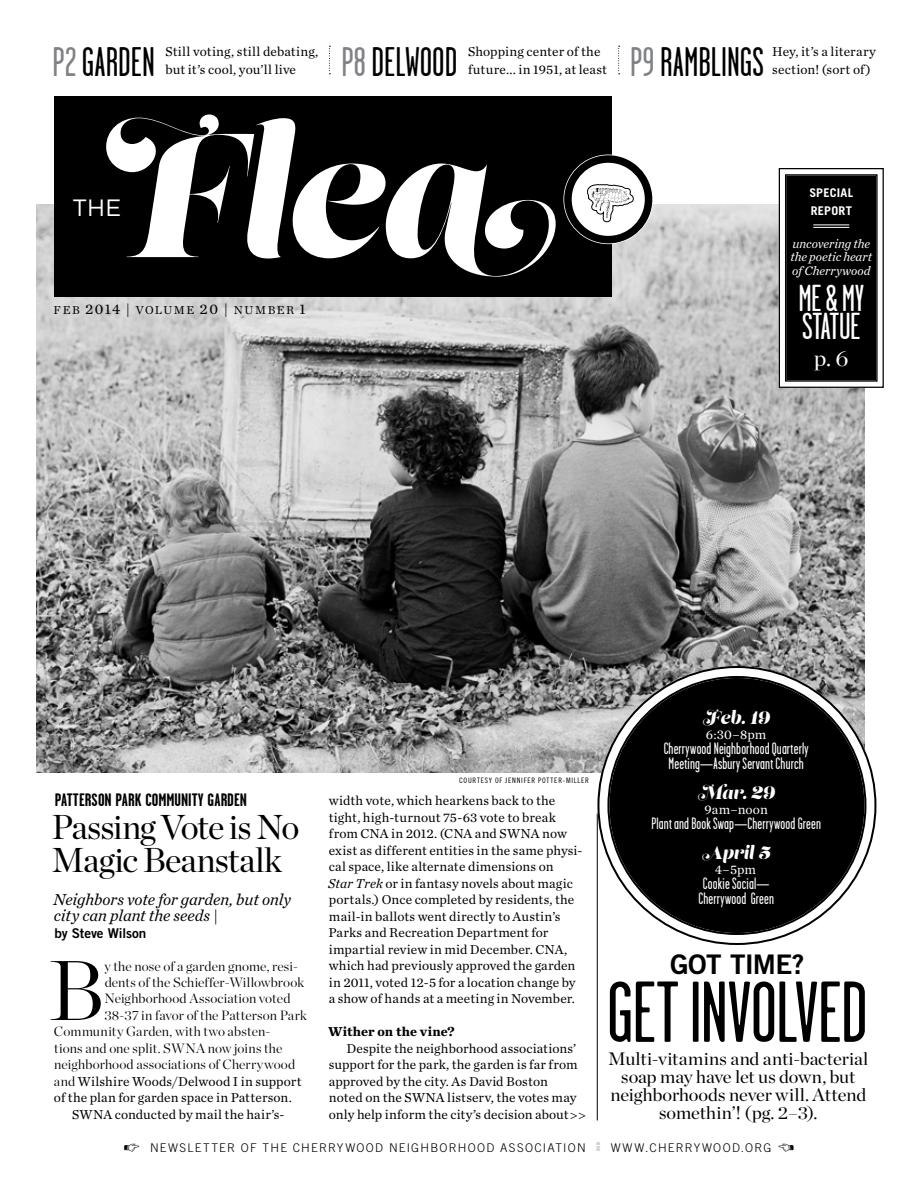
<style>
.page{position:relative;width:918px;height:1188px;background:#fff}
.page>*{position:absolute;margin:0;border:0;box-sizing:border-box;transform-origin:0 0}
.t1{font:86.25px "Garage Gothic";letter-spacing:-.01em;color:#000}
.t2{font:300 84.45px "Chronicle Display";color:#000}
.t3{font:41.25px "Garage Gothic";letter-spacing:.01em;color:#000}
.t4{font:37.5px/28.5px "Garage Gothic";letter-spacing:-.015em;color:#fff}
.t5{font:34.5px/33px "Chronicle Display";letter-spacing:-.025em;color:#000}
.t6{font:27px "Trade Gothic Bold Two";letter-spacing:-.025em;color:#000}
.t7{font:23.7px "Gotham HTF";color:#fff}
.t8{font:22.5px "Chronicle Display";color:#fff}
.t9{font:18px/18px "Chronicle Display";letter-spacing:-.005em;color:#000;text-align:center}
.t10{font:700 18px "Garage Gothic";color:#000}
.t11{font:18px "Lust Script";letter-spacing:.01em;color:#fff}
.t12{font:16.5px/15px "Garage Gothic";letter-spacing:.01em;color:#fff}
.t13{font:italic 16.5px/16.5px "Chronicle Text O1";letter-spacing:-.005em;color:#000}
.t14{font:15px "Chronicle Text O1";color:#000}
.t15{font:13.5px/16.5px "Chronicle Text O1";letter-spacing:.01em;color:#000}
.t16{font:300 13.5px "Chronicle Display";letter-spacing:.005em;color:#000}
.t17{font:13.5px "Chronicle Text O1";letter-spacing:.005em;color:#fff}
.t18{font:700 13.5px "Chronicle Text O1";color:#000}
.t19{font:13.5px "Trade Gothic Bold Two";letter-spacing:-.01em;color:#000}
.t20{font:italic 12.75px/13.5px "Chronicle Text O1";color:#fff}
.t21{font:300 12px "Trade Gothic";letter-spacing:.105em;color:#000}
.t22{font:12px "Chronicle Text O1";letter-spacing:.13em;color:#000}
.t23{font:300 12px "Trade Gothic";letter-spacing:.145em;color:#000}
.t24{font:700 12px/18px "Trade Gothic";letter-spacing:.015em;color:#fff}
.t25{font:7.5px "Trade Gothic Cond Eighteen";letter-spacing:.1em;color:#000}
.s1{color:#808285}
.s2{font-size:15px}
.s3{font-family:"Chronicle Display";font-weight:300}
.s4{font-style:italic}
.s5{font-family:"Scala Hands";font-weight:400;font-size:18px}
</style>
<div class="page">
<img style="left:36px;top:204px;width:828px;height:569px">
<div style="left:54px;top:96px;width:558px;height:201px;background:#000"></div>
<svg style="left:106px;top:114px;width:450px;height:163px"></svg>
<div style="left:563px;top:155px;width:90px;height:89px;border:9px solid #fff;border-radius:50%"></div>
<svg style="left:568px;top:159px;width:81px;height:81px;fill:#fff"></svg>
<svg style="left:587px;top:184px;width:47px;height:38px"></svg>
<div style="left:564px;top:155px;width:88px;height:88px;border:8px solid #000;border-radius:50%"></div>
<svg style="left:329px;top:46px;width:1px;height:28px"></svg>
<svg style="left:618px;top:46px;width:2px;height:28px"></svg>
<hr style="left:597px;top:814px;width:1px;height:306px;background:#000">
<div style="left:608px;top:677px;width:257px;height:257px;background:#000;border-radius:50%"></div>
<div style="left:597px;top:666px;width:279px;height:279px;border:12px solid #fff;border-radius:50%"></div>
<svg style="left:775px;top:168px;width:109px;height:224px;background:#2c2c2c"></svg>
<hr style="left:813px;top:225px;width:36px;height:1px;background:#fff">
<hr style="left:813px;top:227px;width:36px;height:1px;background:#fff">
<h3 class="t3" style="left:52px;top:40px;width:104px"><span class="s1">P2</span> GARDEN</h3>
<h3 class="t3" style="left:341px;top:40px;width:117px"><span class="s1">P8</span> DELWOOD</h3>
<h3 class="t3" style="left:630px;top:40px;width:135px"><span class="s1">P9</span> RAMBLINGS</h3>
<p class="t15" style="left:166px;top:43px;width:154px;line-height:18px">Still voting, still debating, but it’s cool, you’ll live</p>
<p class="t15" style="left:468px;top:43px;width:141px;line-height:18px">Shopping center of the future... in 1951, at least</p>
<p class="t15" style="left:772px;top:43px;width:105px;line-height:18px">Hey, it’s a literary section! (sort of)</p>
<h3 class="t7" style="left:72px;top:194px;width:51px">THE</h3>
<p class="t22" style="left:54px;top:302px;width:224px">FEB <span class="s2">2014 |</span> Volume <span class="s2">20 |</span> Number</p>
<p class="t14" style="left:299px;top:299px;width:8px">1</p>
<p class="t24" style="left:809px;top:183px;width:45px">SPECIAL<br>REPORT</p>
<p class="t20" style="left:790px;top:236px;width:83px">uncovering the the poetic heart of Cherrywood</p>
<h3 class="t4" style="left:798px;top:284px;width:67px">Me &amp; my<br>Statue</h3>
<h3 class="t8" style="left:814px;top:344px;width:36px">p. 6</h3>
<h3 class="t10" style="left:55px;top:790px;width:194px">PATTERSON PARK COMMUNITY GARDEN</h3>
<h3 class="t5" style="left:52px;top:810px;width:250px">Passing Vote is No<br>Magic Beanstalk</h3>
<p class="t13" style="left:53px;top:891px;width:240px">Neighbors vote for garden, but only city can plant the seeds |</p>
<p class="t19" style="left:55px;top:924px;width:93px">by Steve Wilson</p>
<h2 class="t2" style="left:48px;top:938px;width:57px">B</h2>
<p class="t16" style="left:105px;top:957px;width:195px">y the nose of a garden gnome, resi-</p>
<p class="t16" style="left:105px;top:974px;width:201px">dents of the Schieffer-Willowbrook</p>
<p class="t16" style="left:104px;top:990px;width:188px">Neighborhood Association voted</p>
<p class="t16" style="left:104px;top:1007px;width:204px">38-37 in favor of the Patterson Park</p>
<p class="t16" style="left:54px;top:1023px;width:218px">Community Garden, with two absten-</p>
<p class="t16" style="left:54px;top:1040px;width:230px">tions and one split. SWNA now joins the</p>
<p class="t16" style="left:54px;top:1056px;width:242px">neighborhood associations of Cherrywood</p>
<p class="t15" style="left:54px;top:1073px;width:249px"><span class="s3">and</span> Wilshire Woods/Delwood I in support</p>
<p class="t15" style="left:54px;top:1090px;width:239px">of the plan for garden space in Patterson.</p>
<p class="t15" style="left:72px;top:1106px;width:214px">SWNA conducted by mail the hair’s-</p>
<p class="t25" style="left:459px;top:776px;width:131px">COURTESY OF JENNIFER POT TER-MILLER</p>
<p class="t15" style="left:328px;top:793px;width:256px">width vote, which hearkens back to the tight, high-turnout 75-63 vote to break from CNA in 2012. (CNA and SWNA now exist as different entities in the same physi&shy;cal space, like alternate dimensions on<br><span class="s4">Star Trek</span> or in fantasy novels about magic portals.) Once completed by residents, the mail-in ballots went directly to Austin’s Parks and Recreation Department for impartial review in mid December. CNA, which had previously approved the garden in 2011, voted 12-5 for a location change by a show of hands at a meeting in November.</p>
<p class="t18" style="left:328px;top:1023px;width:128px">Wither on the vine?</p>
<p class="t15" style="left:329px;top:1040px;width:251px;text-indent:18px">Despite the neighborhood associations’ support for the park, the garden is far from approved by the city. As David Boston noted on the SWNA listserv, the votes may only help inform the city’s decision about</p>
<p class="t21" style="left:570px;top:1108px;width:17px">&gt;&gt;</p>
<h3 class="t11" style="left:703px;top:706px;width:68px">Feb. 19</h3>
<p class="t17" style="left:706px;top:726px;width:62px">6:30–8pm</p>
<p class="t12" style="left:664px;top:741px;width:147px">Cherrywood Neighborhood Quarterly<br>Meeting—Asbury Servant Church</p>
<h3 class="t11" style="left:698px;top:781px;width:78px">Mar. 29</h3>
<p class="t17" style="left:705px;top:801px;width:65px">9am–noon</p>
<p class="t12" style="left:651px;top:816px;width:171px">Plant and Book Swap—Cherrywood Green</p>
<h3 class="t11" style="left:702px;top:841px;width:69px">April 5</h3>
<p class="t17" style="left:715px;top:861px;width:43px">4–5pm</p>
<p class="t12" style="left:698px;top:876px;width:77px">Cookie Social—<br>Cherrywood Green</p>
<h3 class="t6" style="left:670px;top:948px;width:136px">got time?</h3>
<h1 class="t1" style="left:607px;top:968px;width:234px">Get Involved</h1>
<h3 class="t9" style="left:608px;top:1050px;width:262px">Multi-vitamins and anti-bacterial soap may have let us down, but neighborhoods never will. Attend somethin’! (pg. 2–3).</h3>
<p class="t21" style="left:123px;top:1141px;width:462px"><span class="s5">A</span> NEWSLETTER OF THE CHERRYWOOD NEIGHBORHOOD ASSOCIATION</p>
<p class="t23" style="left:611px;top:1141px;width:186px">WWW.CHERRYWOOD.ORG <span class="s5">B</span></p>
</div>
